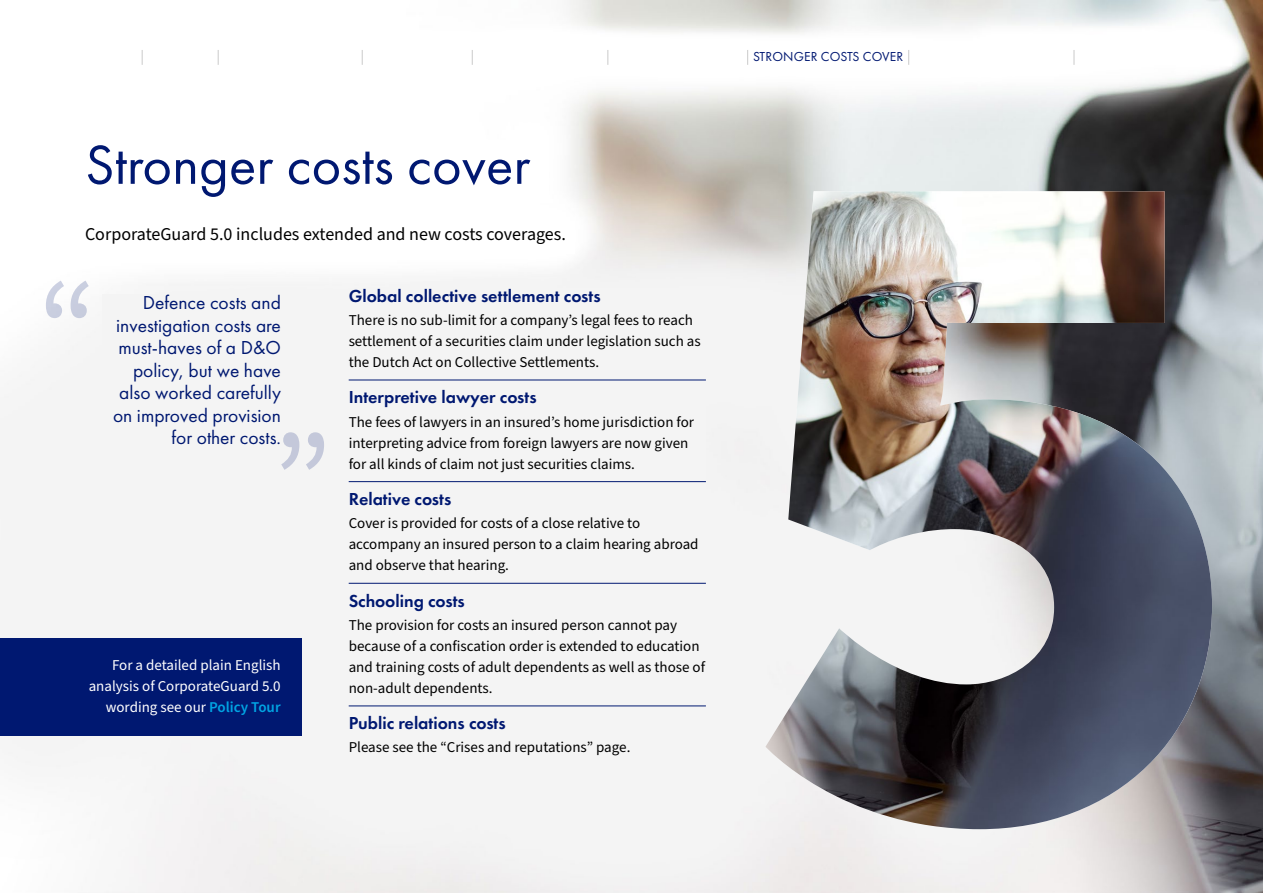
<style>
.page{position:relative;width:1263px;height:893px;background:#fff}
.page>*{position:absolute;margin:0;border:0;box-sizing:border-box;transform-origin:0 0}
.t1{font:139.5px "Source Sans Pro";color:#001871}
.head_h1{font:57px "Futura PT";color:#001871}
.quote{font:19.5px/22.5px "Futura PT";color:#001871;text-align:right}
.t2{font:600 18px "Futura PT";color:#001871}
.intro_p{font:18px "Source Sans Pro";color:#000}
.body_underline{font:15px/21px "Source Sans Pro";color:#000}
.tour{font:15px/21px "Source Sans Pro";color:#fff;text-align:right}
.body{font:15px "Source Sans Pro";color:#000}
.nav_on{font:13.5px "Futura PT";letter-spacing:.01em;color:#001871}
.s1{font-weight:600;color:#00a4e3}
</style>
<div class="page">
<img style="left:0;top:0;width:1263px;height:893px">
<img style="left:765px;top:191px;width:447px;height:638px">
<div style="left:349px;top:288px;width:357px;height:484px;background:#f4f4f4"></div>
<hr style="left:349px;top:380px;width:357px;height:1px;background:#001871">
<hr style="left:349px;top:481px;width:357px;height:1px;background:#001871">
<hr style="left:349px;top:583px;width:357px;height:1px;background:#001871">
<hr style="left:349px;top:705px;width:357px;height:1px;background:#001871">
<div style="left:102px;top:294px;width:179px;height:233px;background:#f4f4f4"></div>
<div style="left:85px;top:140px;width:464px;height:60px;background:#fff"></div>
<div style="left:85px;top:221px;width:489px;height:32px;background:#fff"></div>
<div style="left:0;top:638px;width:302px;height:98px;background:#001871"></div>
<svg style="left:362px;top:50px;width:1px;height:15px"></svg>
<svg style="left:472px;top:50px;width:1px;height:15px"></svg>
<svg style="left:607px;top:50px;width:1px;height:15px"></svg>
<svg style="left:142px;top:50px;width:1px;height:15px"></svg>
<svg style="left:218px;top:50px;width:1px;height:15px"></svg>
<svg style="left:747px;top:50px;width:1px;height:15px"></svg>
<svg style="left:908px;top:50px;width:1px;height:15px"></svg>
<svg style="left:1073px;top:50px;width:1px;height:15px"></svg>
<h1 class="head_h1" style="left:85px;top:131px;width:447px">Stronger costs cover</h1>
<p class="intro_p" style="left:85px;top:222px;width:482px">CorporateGuard 5.0 includes extended and new costs coverages.</p>
<h1 class="t1" style="left:38px;top:238px;width:61px">“</h1>
<p class="quote" style="left:113px;top:291px;width:169px">Defence costs and investigation costs are must-haves of a D&amp;O policy, but we have also worked carefully on improved provision for other costs.</p>
<h1 class="t1" style="left:272px;top:390px;width:61px">”</h1>
<p class="tour" style="left:89px;top:655px;width:193px">For a detailed plain English analysis of CorporateGuard 5.0 wording see our <span class="s1">Policy Tour</span></p>
<h2 class="t2" style="left:349px;top:284px;width:253px">Global collective settlement costs</h2>
<p class="body_underline" style="left:349px;top:310px;width:354px">There is no sub-limit for a company’s legal fees to reach settlement of a securities claim under legislation such as the Dutch Act on Collective Settlements.</p>
<h2 class="t2" style="left:349px;top:386px;width:189px">Interpretive lawyer costs</h2>
<p class="body_underline" style="left:349px;top:411px;width:347px">The fees of lawyers in an insured’s home jurisdiction for interpreting advice from foreign lawyers are now given for all kinds of claim not just securities claims.</p>
<h2 class="t2" style="left:349px;top:488px;width:104px">Relative costs</h2>
<p class="body_underline" style="left:349px;top:513px;width:351px">Cover is provided for costs of a close relative to accompany an insured person to a claim hearing abroad and observe that hearing.</p>
<h2 class="t2" style="left:349px;top:589px;width:118px">Schooling costs</h2>
<p class="body_underline" style="left:349px;top:615px;width:358px">The provision for costs an insured person cannot pay because of a confiscation order is extended to education and training costs of adult dependents as well as those of non-adult dependents.</p>
<h2 class="t2" style="left:349px;top:712px;width:159px">Public relations costs</h2>
<p class="body" style="left:349px;top:737px;width:283px">Please see the “Crises and reputations” page.</p>
<p class="nav_on" style="left:753px;top:49px;width:152px">STRONGER COSTS COVER</p>
</div>
